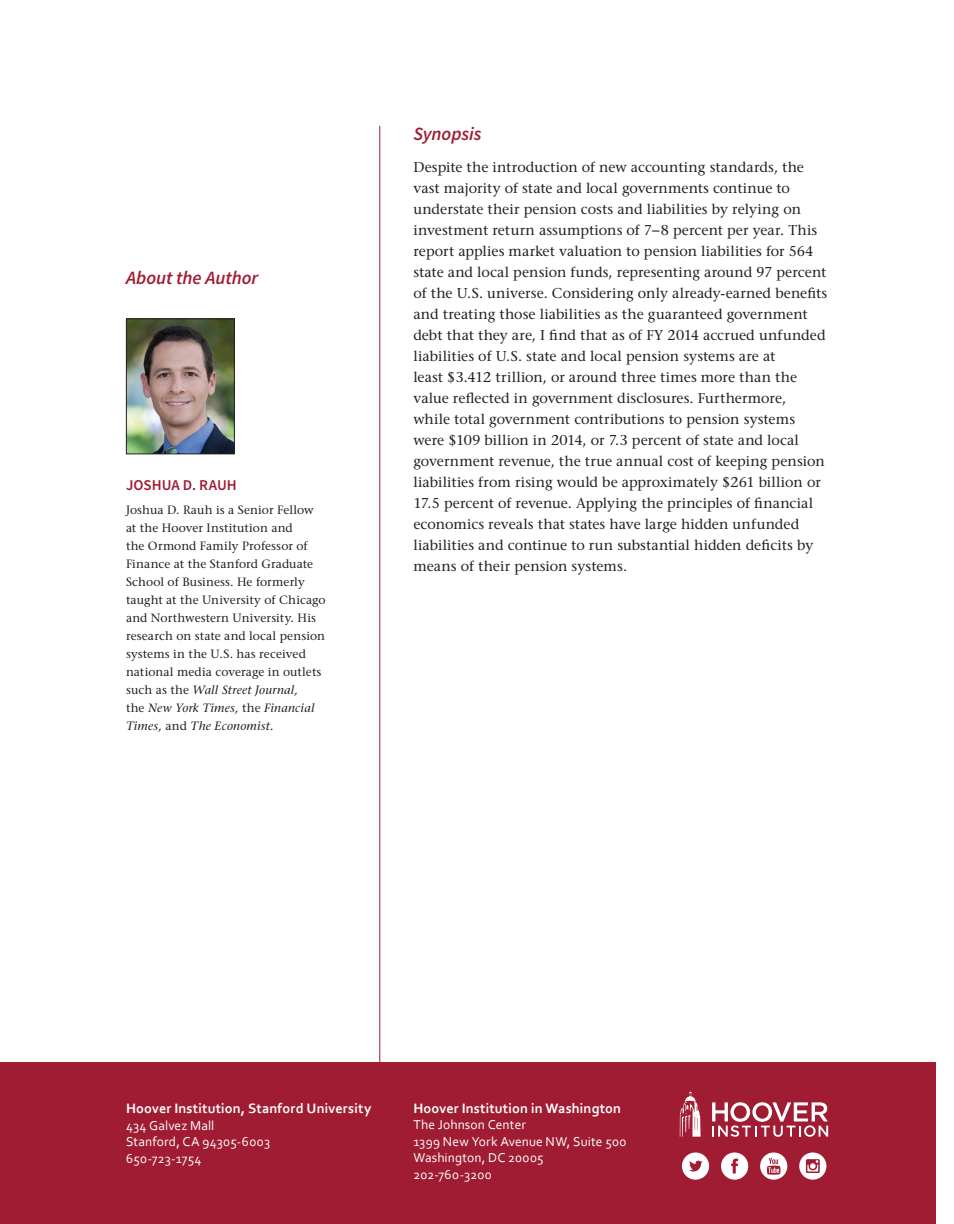
<style>
.page{position:relative;width:954px;height:1224px;background:#fff}
.page>*{position:absolute;margin:0;border:0;box-sizing:border-box;transform-origin:0 0}
.t1{font:italic 600 18.75px "Source Sans Pro";letter-spacing:-.005em;color:#9f1c33}
.t2{font:600 15px "Source Sans Pro";letter-spacing:.005em;color:#9f1c33}
.t3{font:14.25px/21px "Stone Serif";letter-spacing:.005em;color:#231f20}
.t4{font:700 14.25px "Corbel";letter-spacing:.01em;color:#fff}
.t5{font:13.5px/16.5px "Corbel";letter-spacing:.01em;color:#fff}
.t6{font:12px/18px "Stone Serif";letter-spacing:.01em;color:#231f20}
.s1{font-style:italic}
.s2{font-family:"Symb 3 l"}
</style>
<div class="page">
<div style="left:0;top:1062px;width:936px;height:162px;background:#9f1c33"></div>
<svg style="left:680px;top:1091px;width:21px;height:46px"></svg>
<svg style="left:712px;top:1102px;width:116px;height:35px"></svg>
<svg style="left:682px;top:1152px;width:27px;height:28px"></svg>
<svg style="left:721px;top:1152px;width:27px;height:28px"></svg>
<svg style="left:760px;top:1152px;width:27px;height:28px"></svg>
<svg style="left:799px;top:1152px;width:27px;height:28px"></svg>
<hr style="left:379px;top:126px;width:1px;height:938px;background:#9f1c33">
<img style="left:128px;top:321px;width:105px;height:131px">
<div style="left:126px;top:319px;width:109px;height:135px;border:1px solid #231f20"></div>
<h1 class="t1" style="left:126px;top:266px;width:134px">About the Author</h1>
<p class="t2" style="left:126px;top:475px;width:112px">JOSHUA D. RAUH</p>
<p class="t6" style="left:126px;top:500px;width:201px">Joshua D. Rauh is a Senior Fellow at the Hoover Institution and<br>the Ormond Family Professor of<br>Finance at the Stanford Graduate<br>School of Business. He formerly taught at the University of Chicago and Northwestern University. His research on state and local pension systems in the U.S. has received national media coverage in outlets such as the <span class="s1">Wall Street Journal,<br></span>the <span class="s1">New York Times,</span> the <span class="s1">Financial<br>Times,</span> and <span class="s1">The Economist.</span></p>
<h1 class="t1" style="left:413px;top:122px;width:70px">Synopsis</h1>
<p class="t3" style="left:413px;top:156px;width:416px">Despite the introduction of new accounting standards, the vast majority of state and local governments continue to understate their pension costs and liabilities by relying on investment return assumptions of 7<span class="s2">-</span>8 percent per year. This report applies market valuation to pension liabilities for 564 state and local pension funds, representing around 97 percent of the U.S. universe. Considering only already-earned benefits and treating those liabilities as the guaranteed government debt that they are, I find that as of FY 2014 accrued unfunded liabilities of U.S. state and local pension systems are at<br>least $3.412 trillion, or around three times more than the value reflected in government disclosures. Furthermore,<br>while total government contributions to pension systems were $109 billion in 2014, or 7.3 percent of state and local government revenue, the true annual cost of keeping pension liabilities from rising would be approximately $261 billion or 17.5 percent of revenue. Applying the principles of financial economics reveals that states have large hidden unfunded liabilities and continue to run substantial hidden deficits by means of their pension systems.</p>
<p class="t4" style="left:126px;top:1100px;width:247px">Hoover Institution, Stanford University</p>
<p class="t5" style="left:126px;top:1117px;width:146px">434 Galvez Mall<br>Stanford, CA 94305-6003<br>650-723-1754</p>
<p class="t4" style="left:413px;top:1099px;width:209px">Hoover Institution in Washington</p>
<p class="t5" style="left:413px;top:1116px;width:215px">The Johnson Center<br>1399 New York Avenue NW, Suite 500<br>Washington, DC 20005<br>202-760-3200</p>
</div>
